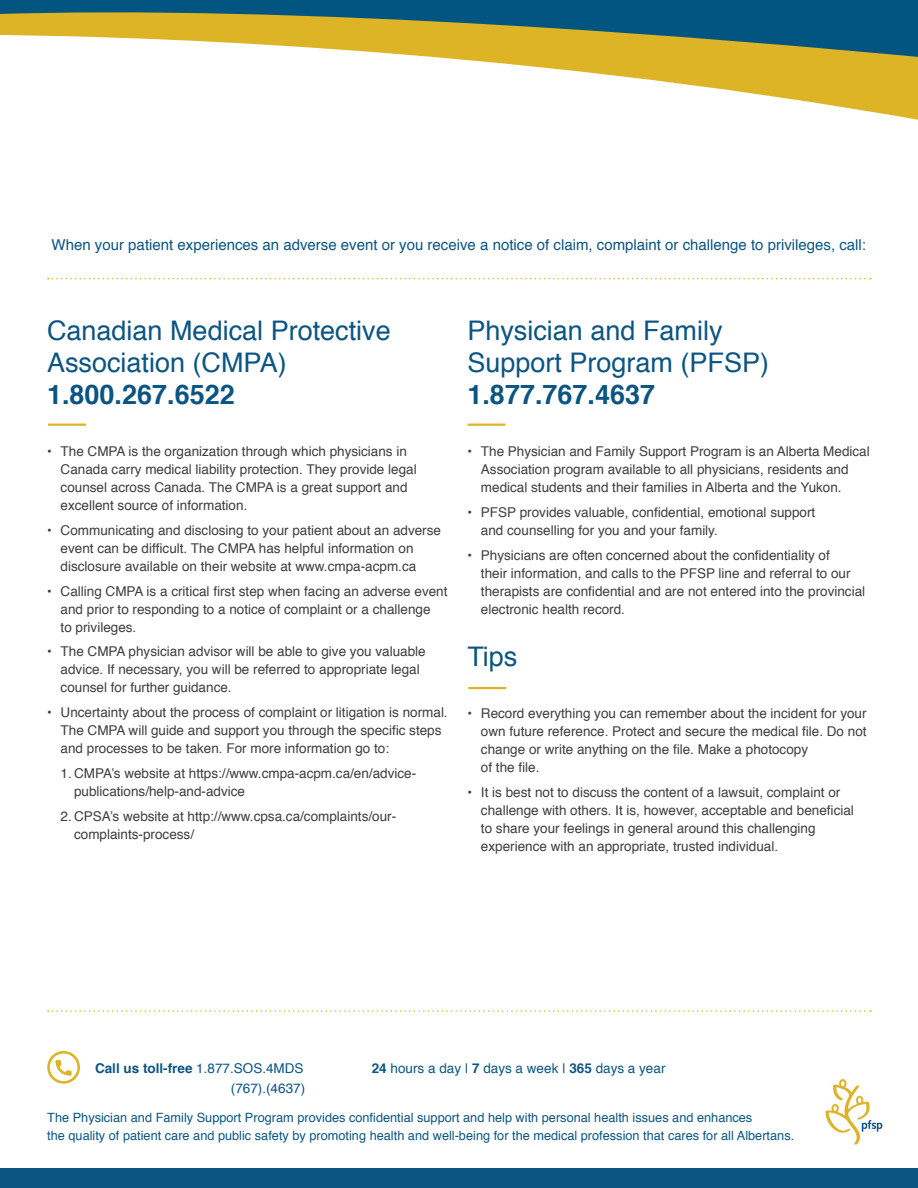
<style>
.page{position:relative;width:918px;height:1188px;background:#fff}
.page>*{position:absolute;margin:0;border:0;box-sizing:border-box;transform-origin:0 0}
._1_BlueHeading{font:27px/32.4px "Helvetica";color:#0c5582}
.Blue_Intro_Copy{font:15px "Helvetica";color:#0c5582}
.t1{font:13.5px/18px "Helvetica";color:#3e3e3f}
.t2{font:13.5px "Helvetica";color:#0c5582}
.t3{font:700 13.5px "Helvetica";color:#0c5582}
.t4{font:12.75px/18px "Helvetica";color:#0c5582}
.s1{font-weight:700}
.s2{font-weight:400}
</style>
<div class="page">
<hr style="left:0;top:0;width:918px;height:4px;background:#025581">
<svg style="left:0;top:4px;width:918px;height:116px"></svg>
<svg style="left:48px;top:1010px;width:823px;height:2px"></svg>
<hr style="left:48px;top:424px;width:38px;height:2px;background:#ddb425">
<hr style="left:467px;top:424px;width:38px;height:2px;background:#ddb425">
<hr style="left:468px;top:687px;width:38px;height:2px;background:#ddb425">
<img style="left:825px;top:1079px;width:58px;height:66px">
<div style="left:0;top:1168px;width:918px;height:20px;background:#0c5582"></div>
<svg style="left:47px;top:1051px;width:33px;height:33px"></svg>
<svg style="left:48px;top:278px;width:823px;height:1px"></svg>
<p class="Blue_Intro_Copy" style="left:52px;top:235px;width:816px">When your patient experiences an adverse event or you receive a notice of claim, complaint or challenge to privileges, call:</p>
<p class="_1_BlueHeading" style="left:47px;top:316px;width:345px">Canadian Medical Protective<br>Association (CMPA)<br><span class="s1">1.800.267.6522</span></p>
<p class="t1" style="left:61px;top:443px;width:358px;text-indent:-14px">• The CMPA is the organization through which physicians in Canada carry medical liability protection. They provide legal counsel across Canada. The CMPA is a great support and excellent source of information.</p>
<p class="t1" style="left:61px;top:522px;width:382px;text-indent:-14px">• Communicating and disclosing to your patient about an adverse event can be difficult. The CMPA has helpful information on disclosure available on their website at www.cmpa-acpm.ca</p>
<p class="t1" style="left:61px;top:583px;width:388px;text-indent:-14px">• Calling CMPA is a critical first step when facing an adverse event and prior to responding to a notice of complaint or a challenge<br>to privileges.</p>
<p class="t1" style="left:61px;top:643px;width:367px;text-indent:-14px">• The CMPA physician advisor will be able to give you valuable advice. If necessary, you will be referred to appropriate legal counsel for further guidance.</p>
<p class="t1" style="left:61px;top:704px;width:389px;text-indent:-14px">• Uncertainty about the process of complaint or litigation is normal.<br>The CMPA will guide and support you through the specific steps and processes to be taken. For more information go to:</p>
<p class="t1" style="left:74px;top:765px;width:344px;text-indent:-14px">1. CMPA’s website at https://www.cmpa-acpm.ca/en/advice&shy;publications/help-and-advice</p>
<p class="t1" style="left:74px;top:808px;width:324px;text-indent:-14px">2. CPSA’s website at http://www.cpsa.ca/complaints/our&shy;complaints-process/</p>
<p class="_1_BlueHeading" style="left:467px;top:316px;width:303px">Physician and Family<br>Support Program (PFSP)<br><span class="s1">1.877.767.4637</span></p>
<p class="t1" style="left:481px;top:443px;width:390px;text-indent:-14px">• The Physician and Family Support Program is an Alberta Medical<br>Association program available to all physicians, residents and medical students and their families in Alberta and the Yukon.</p>
<p class="t1" style="left:481px;top:504px;width:336px;text-indent:-14px">• PFSP provides valuable, confidential, emotional support and counselling for you and your family.</p>
<p class="t1" style="left:481px;top:547px;width:386px;text-indent:-14px">• Physicians are often concerned about the confidentiality of<br>their information, and calls to the PFSP line and referral to our therapists are confidential and are not entered into the provincial electronic health record.</p>
<p class="_1_BlueHeading" style="left:467px;top:642px;width:52px">Tips</p>
<p class="t1" style="left:481px;top:705px;width:387px;text-indent:-14px">• Record everything you can remember about the incident for your own future reference. Protect and secure the medical file. Do not change or write anything on the file. Make a photocopy<br>of the file.</p>
<p class="t1" style="left:481px;top:784px;width:374px;text-indent:-14px">• It is best not to discuss the content of a lawsuit, complaint or challenge with others. It is, however, acceptable and beneficial to share your feelings in general around this challenging experience with an appropriate, trusted individual.</p>
<p class="t3" style="left:95px;top:1059px;width:210px">Call us toll-free <span class="s2">1.877.SOS.4MDS</span></p>
<p class="t2" style="left:231px;top:1080px;width:76px">(767).(4637)</p>
<p class="t2" style="left:372px;top:1059px;width:295px"><span class="s1">24</span> hours a day | <span class="s1">7</span> days a week | <span class="s1">365</span> days a year</p>
<p class="t4" style="left:47px;top:1109px;width:749px">The Physician and Family Support Program provides confidential support and help with personal health issues and enhances<br>the quality of patient care and public safety by promoting health and well-being for the medical profession that cares for all Albertans.</p>
</div>
